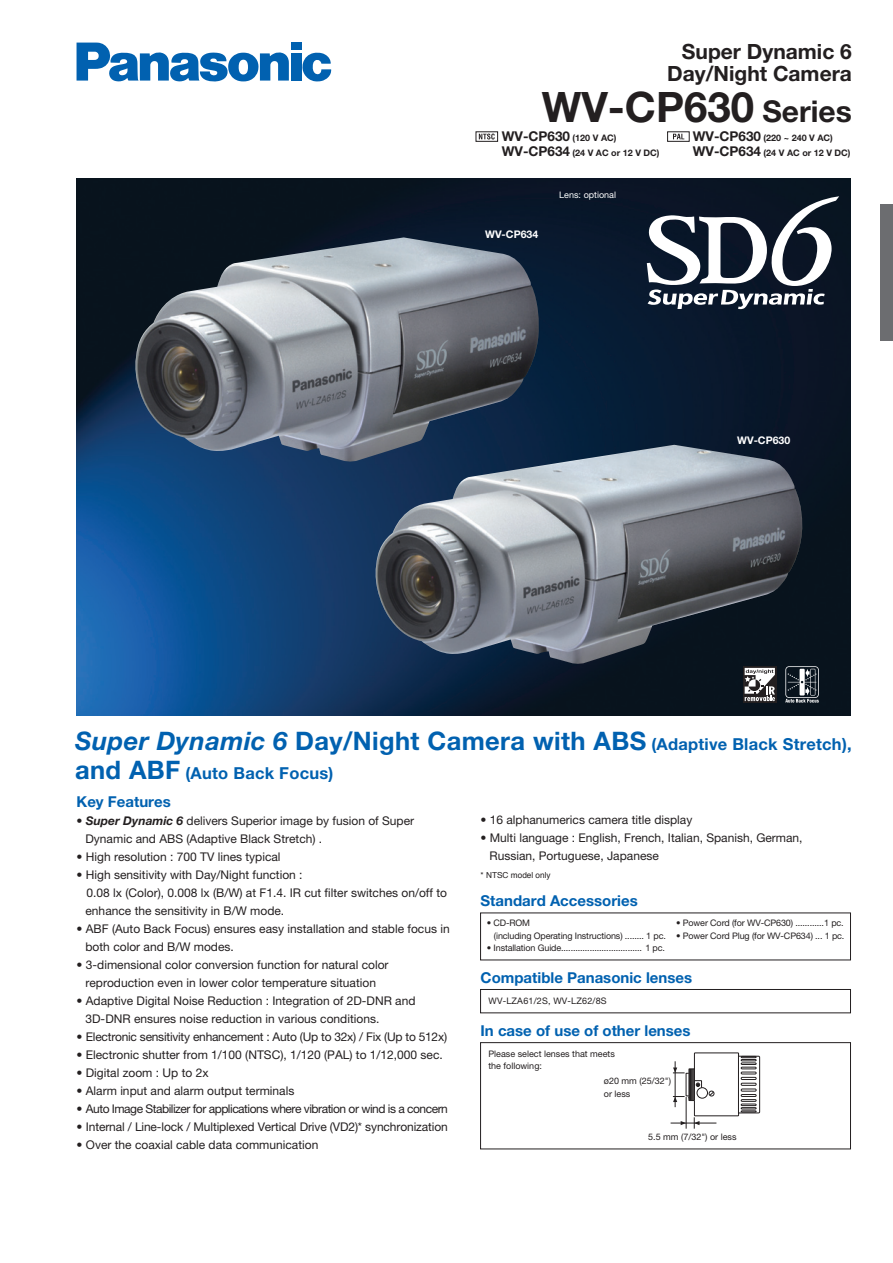
<style>
.page{position:relative;width:893px;height:1263px;background:#fff}
.page>*{position:absolute;margin:0;border:0;box-sizing:border-box;transform-origin:0 0}
.t1{font:700 42px "Helvetica Neue LT Std";color:#231f20}
.t2{font:700 21px/22.5px "Helvetica Neue LT Std";color:#231f20;text-align:right}
.t3{font:700 16.5px/28.5px "Helvetica Neue LT Std";letter-spacing:.015em;color:#0161b0}
.t4{font:700 15px "Helvetica Neue LT Std";color:#0161b0}
.t5{font:700 13.5px "Helvetica Neue LT Std";color:#231f20}
.t6{font:12px/18px "Helvetica Neue LT Std";color:#231f20}
.t7{font:12px "Helvetica Neue LT Std";letter-spacing:-.04em;color:#231f20}
.t8{font:12px "Helvetica Neue LT Std";letter-spacing:-.02em;color:#231f20}
.t9{font:700 10.5px "Helvetica Neue LT Std";color:#fff}
.t10{font:9px/12.8px "Helvetica Neue LT Std";letter-spacing:-.015em;color:#231f20}
.t11{font:700 9px/15px "Helvetica Neue LT Std";color:#231f20}
.t12{font:9px "Helvetica Neue LT Std";letter-spacing:.02em;color:#231f20}
.t13{font:9px "Helvetica Neue LT Std";color:#fff}
.t14{font:8.25px "Helvetica";color:#231f20}
.s1{font-size:30px}
.s2{font-size:9px}
.s3{font-size:13.5px}
.s4{font-style:italic;font-size:25.5px}
.s5{font-size:25.5px}
.s6{font-weight:700;font-style:italic}
</style>
<div class="page">
<div style="left:880px;top:204px;width:13px;height:136px;background:#6c6d70"></div>
<svg style="left:77px;top:43px;width:212px;height:39px"></svg>
<div style="left:291px;top:53px;width:10px;height:28px;background:#0161b0"></div>
<div style="left:291px;top:43px;width:10px;height:7px;background:#0161b0"></div>
<svg style="left:302px;top:52px;width:29px;height:30px"></svg>
<div style="left:476px;top:132px;width:22px;height:10px;border:1px solid #231f20"></div>
<svg style="left:479px;top:134px;width:16px;height:5px"></svg>
<div style="left:667px;top:132px;width:22px;height:10px;border:1px solid #231f20"></div>
<svg style="left:673px;top:134px;width:11px;height:5px"></svg>
<img style="left:77px;top:179px;width:773px;height:537px">
<div style="left:480px;top:989px;width:371px;height:24px;border:1px solid #231f20"></div>
<div style="left:480px;top:1042px;width:371px;height:107px;border:1px solid #231f20"></div>
<hr style="left:671px;top:1123px;width:45px;height:1px;background:#231f20">
<svg style="left:673px;top:1052px;width:87px;height:77px"></svg>
<svg style="left:647px;top:196px;width:192px;height:113px"></svg>
<svg style="left:743px;top:666px;width:34px;height:37px"></svg>
<svg style="left:744px;top:668px;width:31px;height:33px"></svg>
<svg style="left:785px;top:666px;width:34px;height:37px"></svg>
<img style="left:134px;top:237px;width:406px;height:226px">
<img style="left:374px;top:445px;width:429px;height:220px">
<h2 class="t2" style="left:667px;top:39px;width:186px">Super Dynamic 6<br>Day/Night Camera</h2>
<h1 class="t1" style="left:542px;top:81px;width:312px">WV-CP630 <span class="s1">Series</span></h1>
<p class="t5" style="left:502px;top:128px;width:116px">WV-CP630 <span class="s2">(120 V AC)</span></p>
<p class="t11" style="left:502px;top:146px;width:159px"><span class="s3">WV-CP634</span> (24 V AC or 12 V DC)</p>
<p class="t11" style="left:693px;top:131px;width:159px"><span class="s3">WV-CP630</span> (220 ~ 240 V AC)<br><span class="s3">WV-CP634</span> (24 V AC or 12 V DC)</p>
<p class="t9" style="left:485px;top:228px;width:55px">WV-CP634</p>
<p class="t13" style="left:559px;top:189px;width:58px">Lens: optional</p>
<p class="t9" style="left:737px;top:434px;width:55px">WV-CP630</p>
<h3 class="t3" style="left:75px;top:730px;width:778px"><span class="s4">Super Dynamic 6</span> <span class="s5">Day/Night Camera with ABS</span> (Adaptive Black Stretch), <span class="s5">and ABF</span> (Auto Back Focus)</h3>
<p class="t4" style="left:77px;top:792px;width:96px">Key Features</p>
<p class="t6" style="left:86px;top:811px;width:330px;text-indent:-9px">• <span class="s6">Super Dynamic 6</span> delivers Superior image by fusion of Super<br>Dynamic and ABS (Adaptive Black Stretch) .</p>
<p class="t6" style="left:77px;top:847px;width:206px">• High resolution : 700 TV lines typical</p>
<p class="t6" style="left:86px;top:865px;width:363px;text-indent:-9px">• High sensitivity with Day/Night function :<br>0.08 lx (Color), 0.008 lx (B/W) at F1.4. IR cut filter switches on/off to enhance the sensitivity in B/W mode.</p>
<p class="t6" style="left:86px;top:919px;width:366px;text-indent:-9px">• ABF (Auto Back Focus) ensures easy installation and stable focus in both color and B/W modes.</p>
<p class="t6" style="left:77px;top:955px;width:314px;text-align:center">• 3-dimensional color conversion function for natural color reproduction even in lower color temperature situation</p>
<p class="t6" style="left:86px;top:991px;width:331px;text-indent:-9px">• Adaptive Digital Noise Reduction : Integration of 2D-DNR and<br>3D-DNR ensures noise reduction in various conditions.</p>
<p class="t8" style="left:77px;top:1029px;width:372px">• Electronic sensitivity enhancement : Auto (Up to 32x) / Fix (Up to 512x)</p>
<p class="t6" style="left:77px;top:1045px;width:368px">• Electronic shutter from 1/100 (NTSC), 1/120 (PAL) to 1/12,000 sec.</p>
<p class="t6" style="left:77px;top:1063px;width:134px">• Digital zoom : Up to 2x</p>
<p class="t6" style="left:77px;top:1081px;width:219px">• Alarm input and alarm output terminals</p>
<p class="t7" style="left:77px;top:1101px;width:373px">• Auto Image Stabilizer for applications where vibration or wind is a concern</p>
<p class="t6" style="left:77px;top:1117px;width:373px">• Internal / Line-lock / Multiplexed Vertical Drive (VD2)* synchronization</p>
<p class="t6" style="left:77px;top:1135px;width:243px">• Over the coaxial cable data communication</p>
<p class="t6" style="left:480px;top:810px;width:213px">• 16 alphanumerics camera title display</p>
<p class="t6" style="left:489px;top:828px;width:315px;text-indent:-9px">• Multi language : English, French, Italian, Spanish, German,<br>Russian, Portuguese, Japanese</p>
<p class="t14" style="left:481px;top:868px;width:72px">* NTSC model only</p>
<p class="t4" style="left:481px;top:891px;width:159px">Standard Accessories</p>
<p class="t10" style="left:494px;top:916px;width:174px;text-indent:-7px">• CD-ROM<br>(including Operating Instructions) ........ 1 pc.</p>
<p class="t10" style="left:487px;top:942px;width:180px">• Installation Guide .................................. 1 pc.</p>
<p class="t10" style="left:676px;top:916px;width:169px">• Power Cord (for WV-CP630) ............1 pc.</p>
<p class="t10" style="left:676px;top:929px;width:170px">• Power Cord Plug (for WV-CP634) ... 1 pc.</p>
<p class="t4" style="left:481px;top:968px;width:213px">Compatible Panasonic lenses</p>
<p class="t12" style="left:489px;top:996px;width:120px">WV-LZA61/2S, WV-LZ62/8S</p>
<p class="t4" style="left:481px;top:1021px;width:211px">In case of use of other lenses</p>
<p class="t10" style="left:488px;top:1047px;width:128px">Please select lenses that meets the following:</p>
<p class="t10" style="left:604px;top:1074px;width:69px">ø20 mm (25/32") or less</p>
<p class="t10" style="left:648px;top:1130px;width:90px">5.5 mm (7/32") or less</p>
</div>
